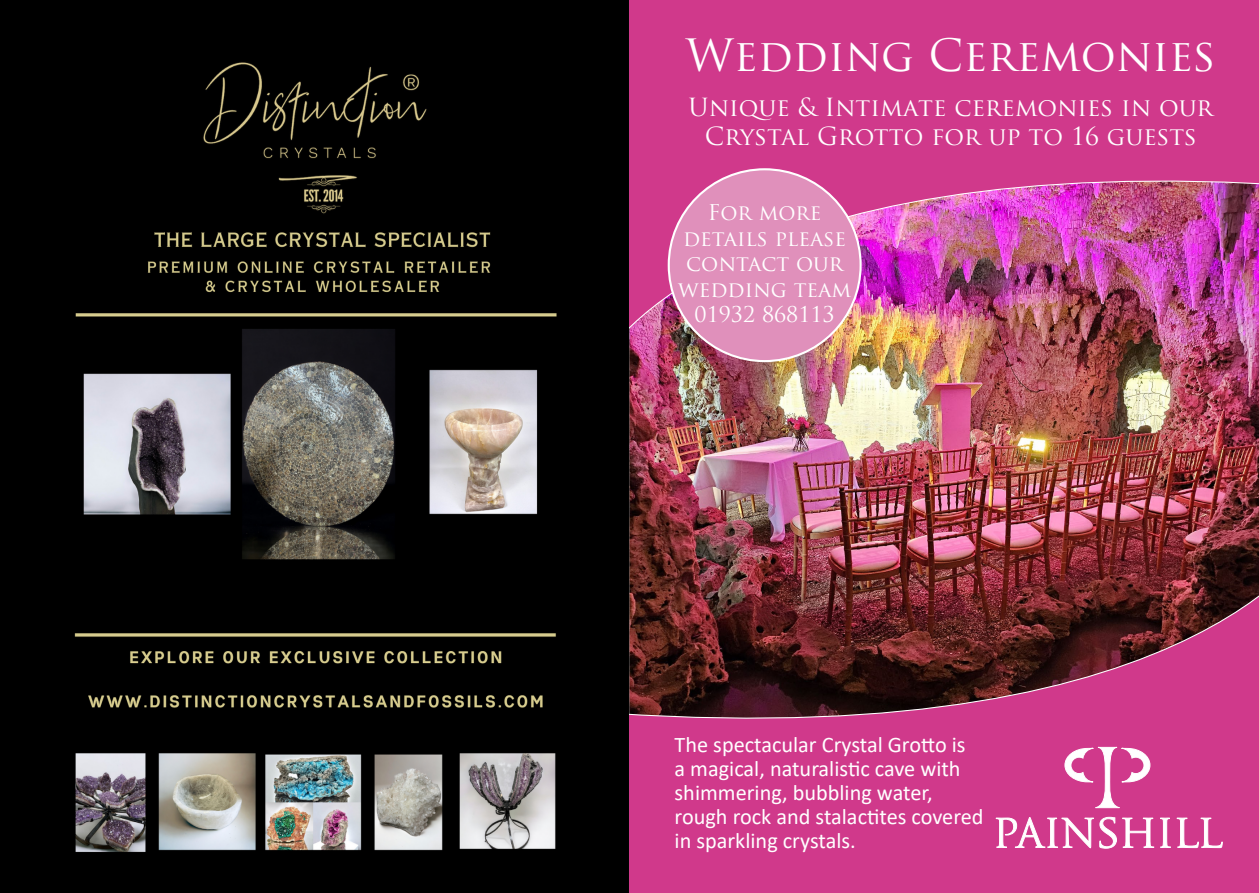
<style>
.page{position:relative;width:1259px;height:893px;background:#fff}
.page>*{position:absolute;margin:0;border:0;box-sizing:border-box;transform-origin:0 0}
.t1{font:43.5px "Trajan Pro";color:#fff}
.t2{font:24.45px/29.2px "Trajan Pro";color:#fff;text-align:center}
.t3{font:22.2px/24px "Calibri";color:#fff}
.t4{font:21.15px/25.5px "Trajan Pro";color:#fff;text-align:center}
</style>
<div class="page">
<img style="left:0;top:0;width:629px;height:893px">
<img style="left:629px;top:368px;width:630px;height:161px">
<img style="left:629px;top:0;width:630px;height:368px">
<img style="left:629px;top:529px;width:630px;height:364px">
<svg style="left:1099px;top:817px;width:17px;height:37px"></svg>
<svg style="left:1122px;top:818px;width:32px;height:30px"></svg>
<svg style="left:1160px;top:818px;width:10px;height:30px"></svg>
<svg style="left:1177px;top:818px;width:45px;height:30px"></svg>
<svg style="left:996px;top:817px;width:97px;height:31px"></svg>
<svg style="left:1064px;top:747px;width:86px;height:61px"></svg>
<div style="left:669px;top:169px;width:191px;height:192px;background:#e090bb;border-radius:50%"></div>
<h1 class="t1" style="left:686px;top:27px;width:531px">Wedding Ceremonies</h1>
<p class="t2" style="left:688px;top:92px;width:526px">Unique &amp; Intimate ceremonies in our<br>Crystal Grotto for up to 16 guests</p>
<p class="t4" style="left:678px;top:200px;width:174px">For more details please contact our wedding team<br>01932 868113</p>
<p class="t3" style="left:674px;top:732px;width:310px">The spectacular Crystal Grotto is<br>a magical, naturalistic cave with shimmering, bubbling water, rough rock and stalactites covered in sparkling crystals.</p>
</div>
